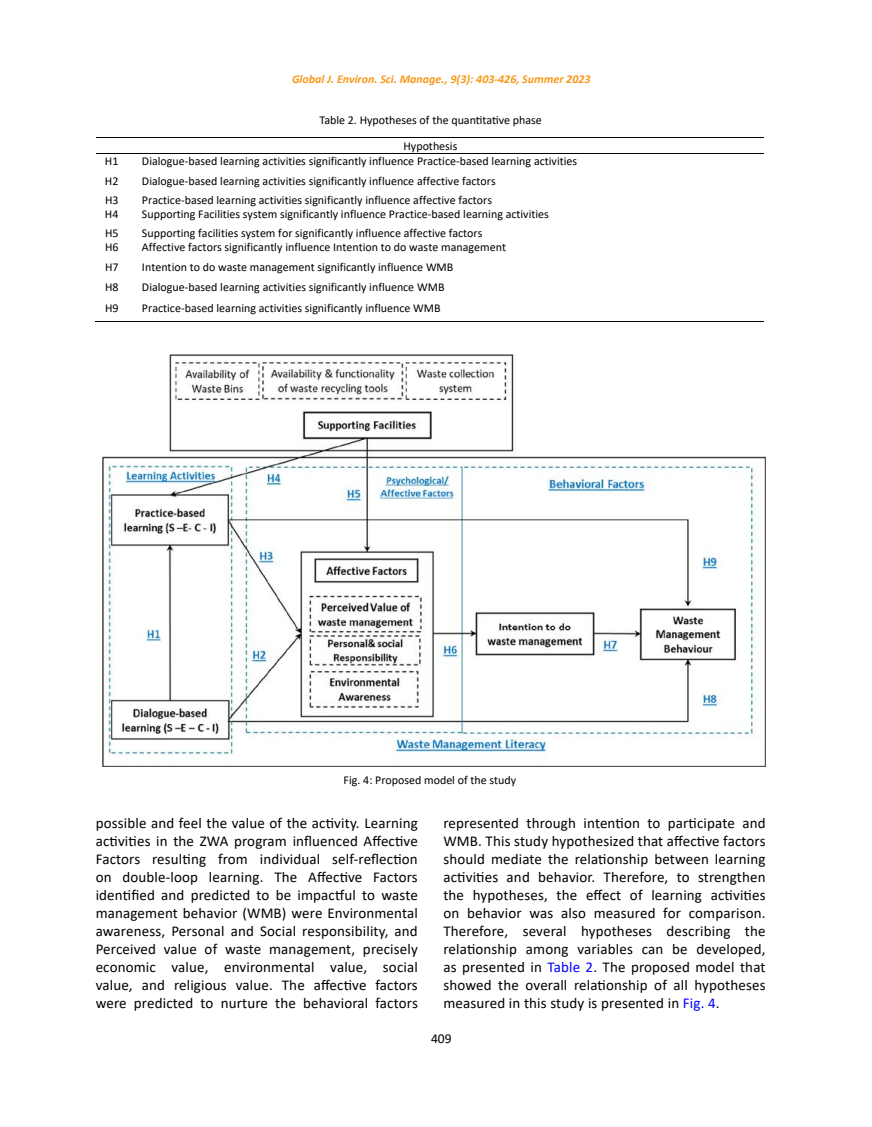
<style>
.page{position:relative;width:872px;height:1127px;background:#fff}
.page>*{position:absolute;margin:0;border:0;box-sizing:border-box;transform-origin:0 0}
.t1{font:15px/18px "Calibri";letter-spacing:.01em;color:#000;text-align:justify}
.t2{font:13.5px "Calibri";color:#000}
.t3{font:12px "Calibri";color:#000}
.t4{font:italic 700 12px "Calibri";color:#f8991d}
.s1{color:#00f}
</style>
<div class="page">
<hr style="left:97px;top:137px;width:667px;height:1px;background:#000">
<hr style="left:97px;top:153px;width:667px;height:1px;background:#000">
<hr style="left:96px;top:321px;width:38px;height:1px;background:#000">
<hr style="left:133px;top:321px;width:631px;height:1px;background:#000">
<img style="left:103px;top:355px;width:662px;height:411px">
<p class="t4" style="left:292px;top:70px;width:300px">Global J. Environ. Sci. Manage., 9(3): 403-426, Summer 2023</p>
<p class="t3" style="left:318px;top:107px;width:225px">Table 2. Hypotheses of the quantitative phase</p>
<p class="t3" style="left:403px;top:137px;width:55px">Hypothesis</p>
<p class="t3" style="left:319px;top:111px;width:224px">Table 2. Hypotheses of the quantitative phase</p>
<p class="t3" style="left:105px;top:153px;width:15px">H1</p>
<p class="t3" style="left:142px;top:153px;width:437px">Dialogue‐based learning activities significantly influence Practice‐based learning activities</p>
<p class="t3" style="left:105px;top:172px;width:15px">H2</p>
<p class="t3" style="left:142px;top:172px;width:355px">Dialogue‐based learning activities significantly influence affective factors</p>
<p class="t3" style="left:105px;top:191px;width:15px">H3</p>
<p class="t3" style="left:142px;top:191px;width:352px">Practice‐based learning activities significantly influence affective factors</p>
<p class="t3" style="left:105px;top:206px;width:15px">H4</p>
<p class="t3" style="left:142px;top:206px;width:408px">Supporting Facilities system significantly influence Practice‐based learning activities</p>
<p class="t3" style="left:105px;top:224px;width:15px">H5</p>
<p class="t3" style="left:142px;top:224px;width:342px">Supporting facilities system for significantly influence affective factors</p>
<p class="t3" style="left:105px;top:239px;width:15px">H6</p>
<p class="t3" style="left:142px;top:239px;width:366px">Affective factors significantly influence Intention to do waste management</p>
<p class="t3" style="left:105px;top:259px;width:15px">H7</p>
<p class="t3" style="left:142px;top:259px;width:313px">Intention to do waste management significantly influence WMB</p>
<p class="t3" style="left:105px;top:279px;width:15px">H8</p>
<p class="t3" style="left:142px;top:279px;width:304px">Dialogue‐based learning activities significantly influence WMB</p>
<p class="t3" style="left:105px;top:300px;width:15px">H9</p>
<p class="t3" style="left:142px;top:300px;width:300px">Practice‐based learning activities significantly influence WMB</p>
<p class="t3" style="left:343px;top:771px;width:174px">Fig. 4: Proposed model of the study</p>
<p class="t1" style="left:96px;top:813px;width:324px">possible and feel the value of the activity. Learning activities in the ZWA program influenced Affective Factors resulting from individual self-reflection on double-loop learning. The Affective Factors identified and predicted to be impactful to waste management behavior (WMB) were Environmental awareness, Personal and Social responsibility, and Perceived value of waste management, precisely economic value, environmental value, social value, and religious value. The affective factors were predicted to nurture the behavioral factors</p>
<p class="t1" style="left:443px;top:813px;width:324px">represented through intention to participate and WMB. This study hypothesized that affective factors should mediate the relationship between learning activities and behavior. Therefore, to strengthen the hypotheses, the effect of learning activities on behavior was also measured for comparison.<br>Therefore, several hypotheses describing the relationship among variables can be developed, as presented in <span class="s1">Table 2</span>. The proposed model that showed the overall relationship of all hypotheses measured in this study is presented in <span class="s1">Fig. 4</span>.</p>
<p class="t2" style="left:431px;top:1029px;width:22px">409</p>
</div>
